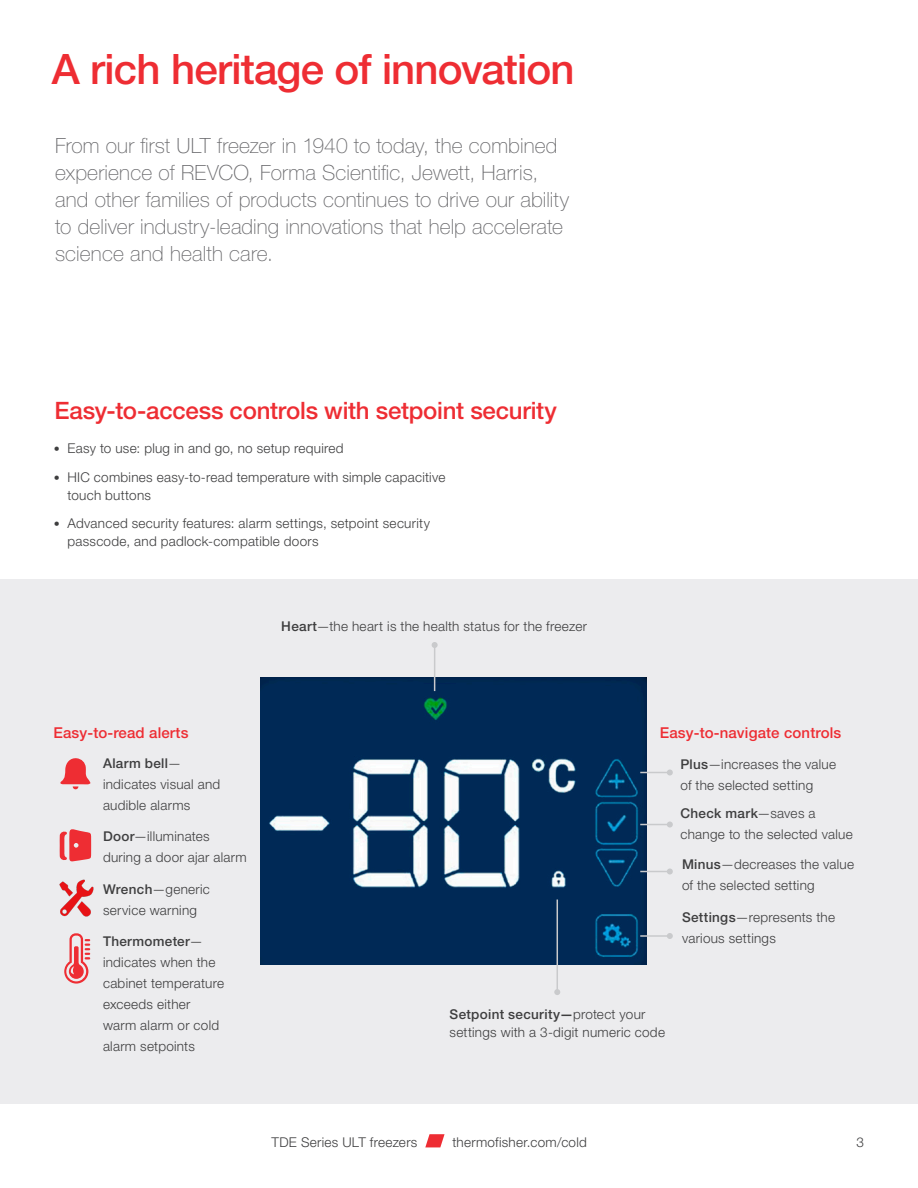
<style>
.page{position:relative;width:918px;height:1188px;background:#fff}
.page>*{position:absolute;margin:0;border:0;box-sizing:border-box;transform-origin:0 0}
.Headline{font:500 42px "Helvetica Neue LTW1 G";letter-spacing:-.02em;color:#ee2d33}
.Subject_Header{font:500 24px "Helvetica Neue LTW1 G";letter-spacing:-.01em;color:#ee2d33}
.Intro_Paragraph{font:100 21px/27px "Helvetica Neue LTW1 G";letter-spacing:.005em;color:#69696c}
.Content_Header{font:500 15px "Helvetica Neue LTW1 G";letter-spacing:.01em;color:#ee2d33}
.Body__Copy__No_Basel{font:300 13.5px/21px "Helvetica Neue LTW1 G";letter-spacing:.02em;color:#3e3e3f}
.s1{font-size:12px}
.s2{font-weight:500}
</style>
<div class="page">
<div style="left:0;top:579px;width:918px;height:525px;background:#ececee"></div>
<img style="left:260px;top:677px;width:386px;height:287px">
<hr style="left:434px;top:645px;width:1px;height:46px;background:#c9cacc">
<svg style="left:432px;top:642px;width:6px;height:6px"></svg>
<hr style="left:640px;top:772px;width:30px;height:1px;background:#c9cacc">
<svg style="left:667px;top:770px;width:6px;height:6px"></svg>
<hr style="left:640px;top:824px;width:30px;height:1px;background:#c9cacc">
<svg style="left:667px;top:822px;width:6px;height:6px"></svg>
<hr style="left:640px;top:871px;width:30px;height:1px;background:#c9cacc">
<svg style="left:667px;top:868px;width:6px;height:6px"></svg>
<hr style="left:640px;top:935px;width:30px;height:2px;background:#c9cacc">
<svg style="left:667px;top:933px;width:6px;height:6px"></svg>
<hr style="left:557px;top:900px;width:1px;height:92px;background:#c9cacc">
<svg style="left:554px;top:989px;width:6px;height:6px"></svg>
<svg style="left:60px;top:758px;width:31px;height:31px"></svg>
<svg style="left:60px;top:829px;width:31px;height:33px"></svg>
<img style="left:59px;top:879px;width:35px;height:38px">
<svg style="left:64px;top:933px;width:26px;height:51px"></svg>
<svg style="left:425px;top:1134px;width:20px;height:13px"></svg>
<p class="Headline" style="left:52px;top:44px;width:524px">A rich heritage of innovation</p>
<p class="Intro_Paragraph" style="left:55px;top:132px;width:515px">From our first ULT freezer in 1940 to today, the combined experience of REVCO, Forma Scientific, Jewett, Harris, and other families of products continues to drive our ability to deliver industry-leading innovations that help accelerate science and health care.</p>
<p class="Subject_Header" style="left:55px;top:396px;width:504px">Easy-to-access controls with setpoint security</p>
<p class="Body__Copy__No_Basel" style="left:54px;top:438px;width:291px"><span class="s1">•</span> Easy to use: plug in and go, no setup required</p>
<p class="Body__Copy__No_Basel" style="left:67px;top:468px;width:379px;line-height:18px;text-indent:-14px"><span class="s1">•</span> HIC combines easy-to-read temperature with simple capacitive touch buttons</p>
<p class="Body__Copy__No_Basel" style="left:67px;top:514px;width:364px;line-height:18px;text-indent:-14px"><span class="s1">•</span> Advanced security features: alarm settings, setpoint security passcode, and padlock-compatible doors</p>
<p class="Body__Copy__No_Basel" style="left:281px;top:615px;width:307px"><span class="s2">Heart</span>—the heart is the health status for the freezer</p>
<p class="Content_Header" style="left:53px;top:724px;width:137px">Easy-to-read alerts</p>
<p class="Body__Copy__No_Basel" style="left:103px;top:752px;width:119px"><span class="s2">Alarm bell</span>— indicates visual and audible alarms</p>
<p class="Body__Copy__No_Basel" style="left:103px;top:826px;width:145px"><span class="s2">Door</span>—illuminates during a door ajar alarm</p>
<p class="Body__Copy__No_Basel" style="left:103px;top:878px;width:109px"><span class="s2">Wrench</span>—generic service warning</p>
<p class="Body__Copy__No_Basel" style="left:103px;top:931px;width:123px"><span class="s2">Thermometer</span>— indicates when the cabinet temperature exceeds either warm alarm or cold alarm setpoints</p>
<p class="Content_Header" style="left:660px;top:724px;width:183px">Easy-to-navigate controls</p>
<p class="Body__Copy__No_Basel" style="left:681px;top:753px;width:157px"><span class="s2">Plus</span>—increases the value of the selected setting</p>
<p class="Body__Copy__No_Basel" style="left:681px;top:803px;width:174px"><span class="s2">Check mark</span>—saves a change to the selected value</p>
<p class="Body__Copy__No_Basel" style="left:682px;top:854px;width:174px"><span class="s2">Minus</span>—decreases the value of the selected setting</p>
<p class="Body__Copy__No_Basel" style="left:682px;top:906px;width:155px"><span class="s2">Settings</span>—represents the various settings</p>
<p class="Body__Copy__No_Basel" style="left:450px;top:1005px;width:217px;line-height:18px"><span class="s2">Setpoint security—</span>protect your settings with a 3-digit numeric code</p>
<p class="Body__Copy__No_Basel" style="left:272px;top:1132px;width:147px">TDE Series ULT freezers</p>
<p class="Body__Copy__No_Basel" style="left:452px;top:1132px;width:136px">thermofisher.com/cold</p>
<p class="Body__Copy__No_Basel" style="left:857px;top:1132px;width:9px">3</p>
</div>
